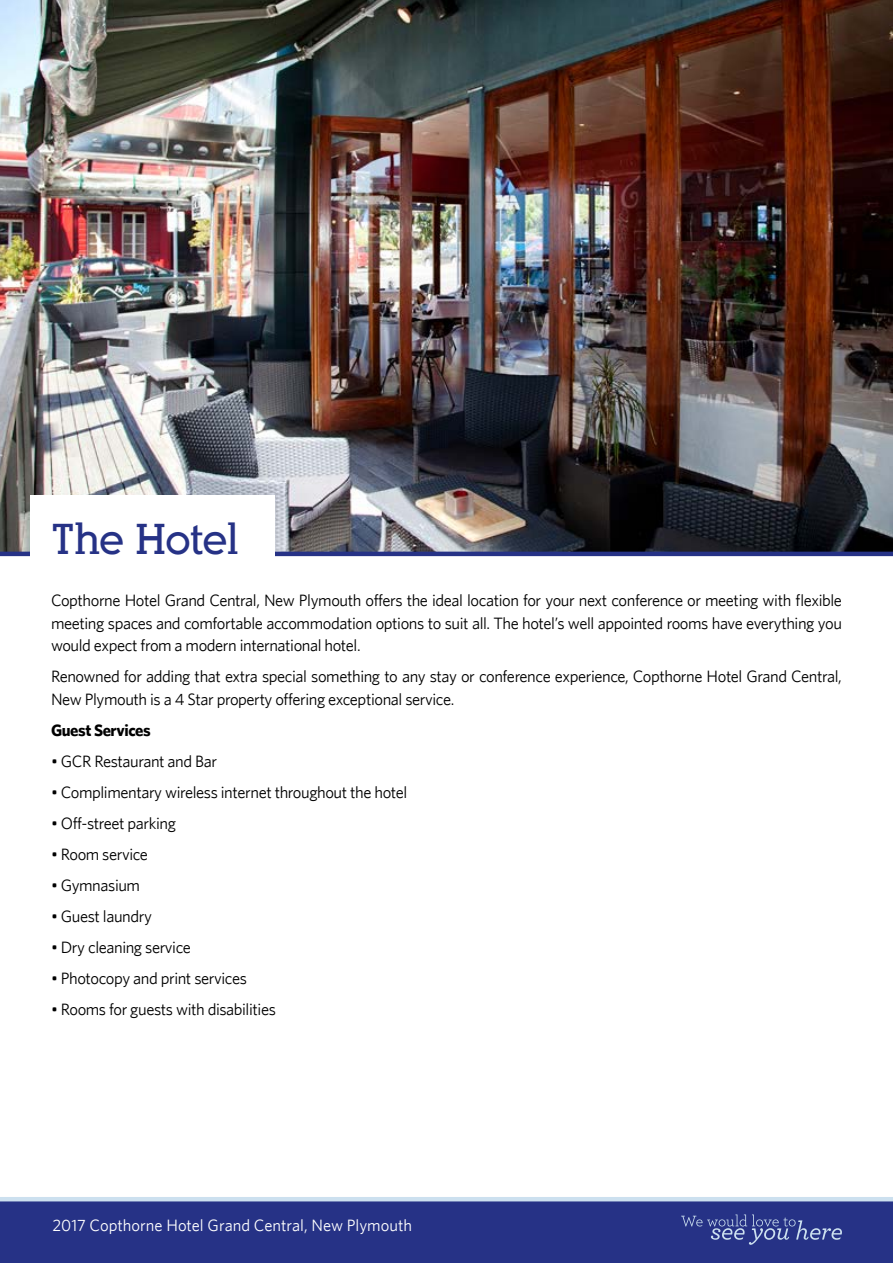
<style>
.page{position:relative;width:893px;height:1263px;background:#fff}
.page>*{position:absolute;margin:0;border:0;box-sizing:border-box;transform-origin:0 0}
.t1{font:700 42px "Alexandria FLF";letter-spacing:-.02em;color:#263286}
.t2{font:16.5px/22.5px "Whitney HTF";letter-spacing:-.025em;color:#000;text-align:justify}
.t3{font:16.5px "Whitney HTF";color:#fff}
.t4{font:700 16.5px "Whitney HTF";letter-spacing:-.025em;color:#000}
</style>
<div class="page">
<img style="left:0;top:0;width:893px;height:552px">
<hr style="left:0;top:552px;width:893px;height:4px;background:#263286">
<div style="left:30px;top:496px;width:244px;height:86px;background:#fff"></div>
<div style="left:0;top:1200px;width:893px;height:63px;background:#263286"></div>
<svg style="left:681px;top:1214px;width:161px;height:31px"></svg>
<hr style="left:0;top:1197px;width:893px;height:4px;background:#cce0ef">
<h1 class="t1" style="left:51px;top:517px;width:190px">The Hotel</h1>
<p class="t2" style="left:51px;top:589px;width:792px">Copthorne Hotel Grand Central, New Plymouth offers the ideal location for your next conference or meeting with flexible meeting spaces and comfortable accommodation options to suit all. The hotel’s well appointed rooms have everything you would expect from a modern international hotel.</p>
<p class="t2" style="left:51px;top:665px;width:792px">Renowned for adding that extra special something to any stay or conference experience, Copthorne Hotel Grand Central,<br>New Plymouth is a 4 Star property offering exceptional service.</p>
<p class="t4" style="left:51px;top:720px;width:101px">Guest Services</p>
<p class="t2" style="left:51px;top:749px;width:168px">• GCR Restaurant and Bar</p>
<p class="t2" style="left:51px;top:781px;width:358px">• Complimentary wireless internet throughout the hotel</p>
<p class="t2" style="left:51px;top:812px;width:126px">• Off-street parking</p>
<p class="t2" style="left:51px;top:843px;width:99px">• Room service</p>
<p class="t2" style="left:51px;top:874px;width:91px">• Gymnasium</p>
<p class="t2" style="left:51px;top:905px;width:102px">• Guest laundry</p>
<p class="t2" style="left:51px;top:936px;width:141px">• Dry cleaning service</p>
<p class="t2" style="left:51px;top:967px;width:197px">• Photocopy and print services</p>
<p class="t2" style="left:51px;top:998px;width:226px">• Rooms for guests with disabilities</p>
<p class="t3" style="left:52px;top:1215px;width:361px">2017 Copthorne Hotel Grand Central, New Plymouth</p>
</div>
